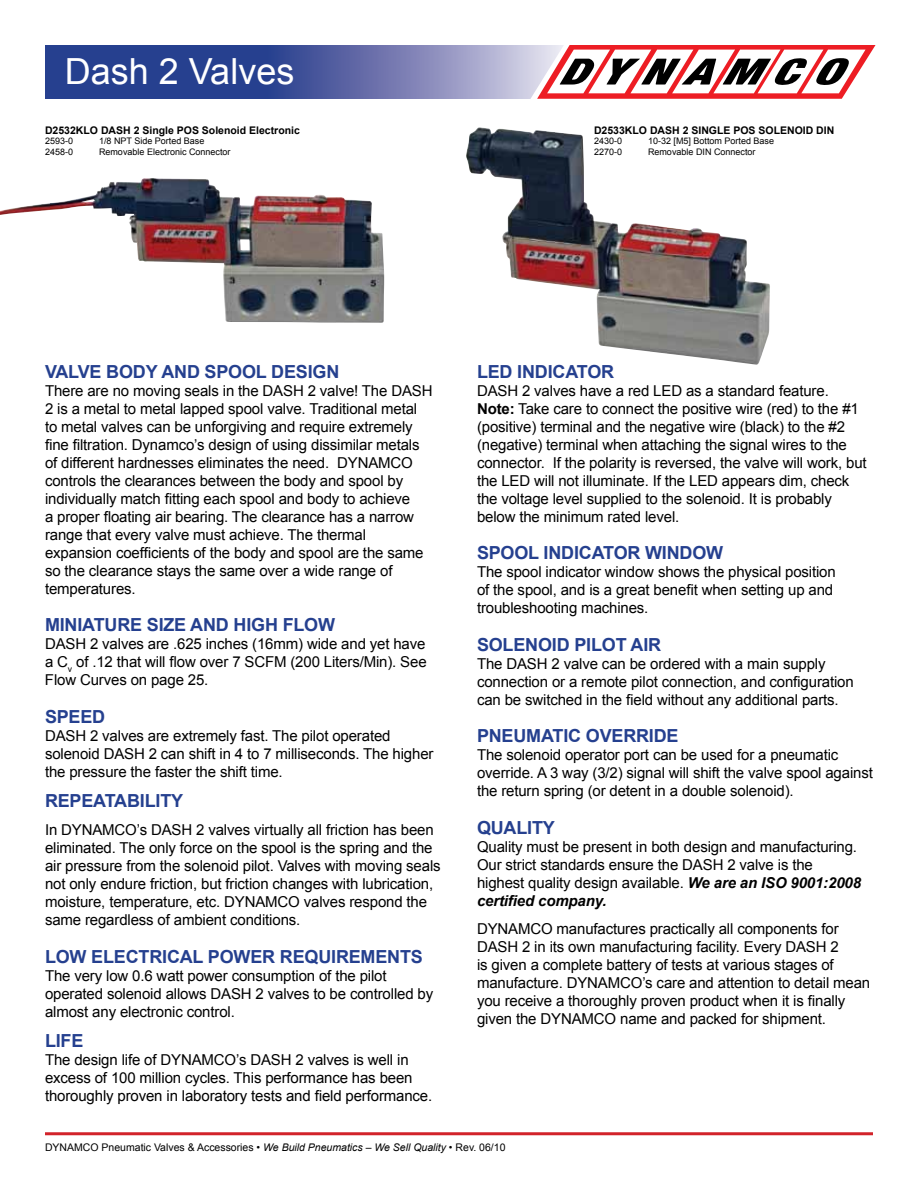
<style>
.page{position:relative;width:918px;height:1188px;background:#fff}
.page>*{position:absolute;margin:0;border:0;box-sizing:border-box;transform-origin:0 0}
.t1{font:36px "Arial";color:#fff}
.t2{font:700 18px "Arial";letter-spacing:-.01em;color:#25408f}
.t3{font:15px/18px "Arial";letter-spacing:-.01em;color:#000}
.t4{font:10.5px "Arial";color:#000}
.t5{font:700 10.5px "Arial";color:#000}
.t6{font:9px "Arial";color:#000}
.s1{font-weight:700}
.s2{font-weight:700;font-style:italic}
.s3{font-style:italic}
</style>
<div class="page">
<hr style="left:45px;top:1132px;width:828px;height:3px;background:#d2232a">
<svg style="left:45px;top:45px;width:831px;height:54px"></svg>
<img style="left:466px;top:128px;width:304px;height:237px">
<img style="left:0;top:178px;width:384px;height:145px">
<h1 class="t1" style="left:65px;top:48px;width:231px">Dash 2 Valves</h1>
<p class="t5" style="left:45px;top:123px;width:256px">D2532KLO DASH 2 Single POS Solenoid Electronic</p>
<p class="t6" style="left:45px;top:135px;width:30px">2593-0</p>
<p class="t6" style="left:99px;top:135px;width:107px">1/8 NPT Side Ported Base</p>
<p class="t6" style="left:45px;top:146px;width:30px">2458-0</p>
<p class="t6" style="left:99px;top:146px;width:133px">Removable Electronic Connector</p>
<p class="t5" style="left:594px;top:123px;width:112px">D2533KLO DASH 2 Single</p>
<p class="t5" style="left:733px;top:123px;width:40px">POS Solenoid</p>
<p class="t5" style="left:816px;top:123px;width:20px">DIN</p>
<p class="t6" style="left:594px;top:135px;width:30px">2430-0</p>
<p class="t6" style="left:648px;top:135px;width:128px">10-32 [M5] Bottom Ported Base</p>
<p class="t6" style="left:594px;top:146px;width:30px">2270-0</p>
<p class="t6" style="left:648px;top:146px;width:109px">Removable DIN Connector</p>
<p class="t2" style="left:45px;top:359px;width:296px">VALVE BODY AND SPOOL DESIGN</p>
<p class="t3" style="left:45px;top:381px;width:389px">There are no moving seals in the DASH 2 valve! The DASH 2 is a metal to metal lapped spool valve. Traditional metal to metal valves can be unforgiving and require extremely fine filtration. Dynamco’s design of using dissimilar metals of different hardnesses eliminates the need. DYNAMCO controls the clearances between the body and spool by individually match fitting each spool and body to achieve<br>a proper floating air bearing. The clearance has a narrow range that every valve must achieve. The thermal expansion coefficients of the body and spool are the same so the clearance stays the same over a wide range of temperatures.</p>
<p class="t2" style="left:45px;top:613px;width:292px">MINIATURE SIZE AND HIGH FLOW</p>
<p class="t3" style="left:45px;top:635px;width:383px;text-align:justify">DASH 2 valves are .625 inches (16mm) wide and yet have a C<sub>v</sub> of .12 that will flow over 7 SCFM (200 Liters/Min). See Flow Curves on page 25.</p>
<p class="t2" style="left:45px;top:704px;width:62px">SPEED</p>
<p class="t3" style="left:45px;top:726px;width:390px">DASH 2 valves are extremely fast. The pilot operated solenoid DASH 2 can shift in 4 to 7 milliseconds. The higher the pressure the faster the shift time.</p>
<p class="t2" style="left:45px;top:788px;width:140px">REPEATABILITY</p>
<p class="t3" style="left:45px;top:821px;width:397px">In DYNAMCO’s DASH 2 valves virtually all friction has been eliminated. The only force on the spool is the spring and the air pressure from the solenoid pilot. Valves with moving seals not only endure friction, but friction changes with lubrication, moisture, temperature, etc. DYNAMCO valves respond the same regardless of ambient conditions.</p>
<p class="t2" style="left:45px;top:944px;width:379px">LOW ELECTRICAL POWER REQUIREMENTS</p>
<p class="t3" style="left:45px;top:966px;width:390px">The very low 0.6 watt power consumption of the pilot operated solenoid allows DASH 2 valves to be controlled by almost any electronic control.</p>
<p class="t2" style="left:45px;top:1028px;width:40px">LIFE</p>
<p class="t3" style="left:45px;top:1050px;width:389px">The design life of DYNAMCO’s DASH 2 valves is well in excess of 100 million cycles. This performance has been thoroughly proven in laboratory tests and field performance.</p>
<p class="t2" style="left:477px;top:359px;width:139px">LED INDICATOR</p>
<p class="t3" style="left:477px;top:381px;width:391px">DASH 2 valves have a red LED as a standard feature.<br><span class="s1">Note:</span> Take care to connect the positive wire (red) to the #1 (positive) terminal and the negative wire (black) to the #2 (negative) terminal when attaching the signal wires to the connector. If the polarity is reversed, the valve will work, but the LED will not illuminate. If the LED appears dim, check the voltage level supplied to the solenoid. It is probably below the minimum rated level.</p>
<p class="t2" style="left:477px;top:541px;width:248px">SPOOL INDICATOR WINDOW</p>
<p class="t3" style="left:477px;top:563px;width:360px">The spool indicator window shows the physical position of the spool, and is a great benefit when setting up and troubleshooting machines.</p>
<p class="t2" style="left:477px;top:632px;width:186px">SOLENOID PILOT AIR</p>
<p class="t3" style="left:477px;top:654px;width:378px">The DASH 2 valve can be ordered with a main supply connection or a remote pilot connection, and configuration can be switched in the field without any additional parts.</p>
<p class="t2" style="left:477px;top:724px;width:203px">PNEUMATIC OVERRIDE</p>
<p class="t3" style="left:477px;top:746px;width:397px">The solenoid operator port can be used for a pneumatic override. A 3 way (3/2) signal will shift the valve spool against the return spring (or detent in a double solenoid).</p>
<p class="t2" style="left:477px;top:815px;width:79px">QUALITY</p>
<p class="t3" style="left:477px;top:837px;width:386px">Quality must be present in both design and manufacturing.<br>Our strict standards ensure the DASH 2 valve is the highest quality design available. <span class="s2">We are an ISO 9001:2008 certified company.</span></p>
<p class="t3" style="left:477px;top:920px;width:395px">DYNAMCO manufactures practically all components for DASH 2 in its own manufacturing facility. Every DASH 2<br>is given a complete battery of tests at various stages of manufacture. DYNAMCO’s care and attention to detail mean you receive a thoroughly proven product when it is finally given the DYNAMCO name and packed for shipment.</p>
<p class="t4" style="left:45px;top:1140px;width:462px">DYNAMCO Pneumatic Valves &amp; Accessories • <span class="s3">We Build Pneumatics – We Sell Quality •</span> Rev. 06/10</p>
</div>
